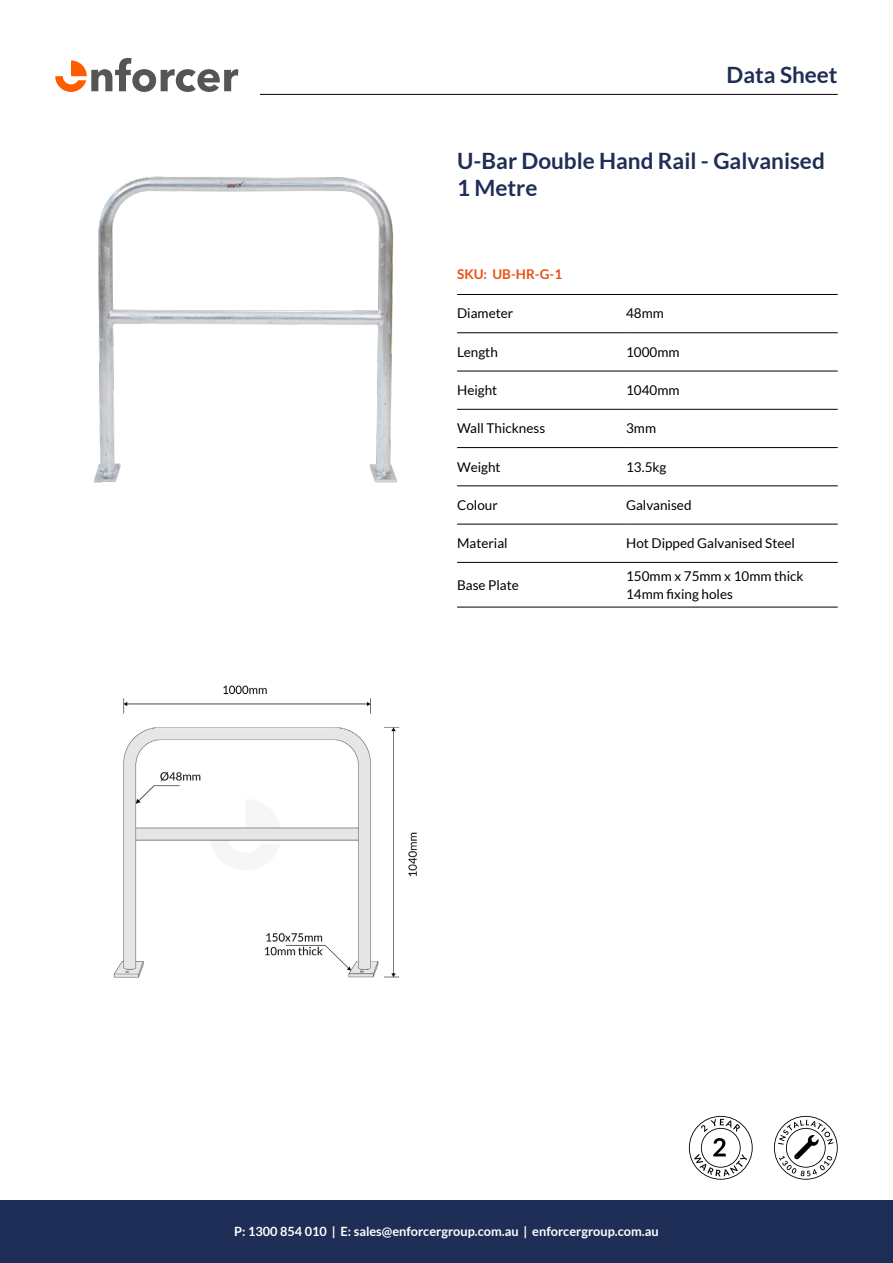
<style>
.page{position:relative;width:893px;height:1263px;background:#fff}
.page>*{position:absolute;margin:0;border:0;box-sizing:border-box;transform-origin:0 0}
.t1{font:700 22.5px/27px "Lato";color:#1f2e56}
.t2{font:13.5px/18px "Lato";color:#000}
.t3{font:700 13.5px "Lato";color:#e95114}
.t4{font:700 12.75px "Lato";color:#fff}
</style>
<div class="page">
<svg style="left:55px;top:58px;width:183px;height:34px"></svg>
<hr style="left:260px;top:94px;width:578px;height:1px;background:#000">
<div style="left:0;top:1200px;width:893px;height:63px;background:#1f2e56"></div>
<img style="left:94px;top:176px;width:303px;height:307px">
<img style="left:113px;top:685px;width:304px;height:293px">
<svg style="left:689px;top:1116px;width:64px;height:64px"></svg>
<svg style="left:774px;top:1116px;width:64px;height:64px"></svg>
<hr style="left:457px;top:607px;width:169px;height:1px;background:#000">
<hr style="left:626px;top:607px;width:212px;height:1px;background:#000">
<hr style="left:457px;top:294px;width:169px;height:1px;background:#000">
<hr style="left:626px;top:294px;width:212px;height:1px;background:#000">
<hr style="left:457px;top:332px;width:169px;height:1px;background:#000">
<hr style="left:626px;top:332px;width:212px;height:1px;background:#000">
<hr style="left:457px;top:371px;width:169px;height:1px;background:#000">
<hr style="left:626px;top:371px;width:212px;height:1px;background:#000">
<hr style="left:457px;top:409px;width:169px;height:1px;background:#000">
<hr style="left:626px;top:409px;width:212px;height:1px;background:#000">
<hr style="left:457px;top:447px;width:169px;height:1px;background:#000">
<hr style="left:626px;top:447px;width:212px;height:1px;background:#000">
<hr style="left:457px;top:486px;width:169px;height:1px;background:#000">
<hr style="left:626px;top:486px;width:212px;height:1px;background:#000">
<hr style="left:457px;top:524px;width:169px;height:1px;background:#000">
<hr style="left:626px;top:524px;width:212px;height:1px;background:#000">
<hr style="left:457px;top:562px;width:169px;height:1px;background:#000">
<hr style="left:626px;top:562px;width:212px;height:1px;background:#000">
<h1 class="t1" style="left:727px;top:61px;width:112px">Data Sheet</h1>
<h1 class="t1" style="left:457px;top:147px;width:369px">U-Bar Double Hand Rail - Galvanised<br>1 Metre</h1>
<p class="t3" style="left:457px;top:266px;width:107px">SKU: UB-HR-G-1</p>
<p class="t2" style="left:457px;top:304px;width:58px">Diameter</p>
<p class="t2" style="left:626px;top:304px;width:39px">48mm</p>
<p class="t2" style="left:457px;top:343px;width:42px">Length</p>
<p class="t2" style="left:626px;top:343px;width:55px">1000mm</p>
<p class="t2" style="left:457px;top:381px;width:42px">Height</p>
<p class="t2" style="left:626px;top:381px;width:55px">1040mm</p>
<p class="t2" style="left:457px;top:419px;width:90px">Wall Thickness</p>
<p class="t2" style="left:626px;top:419px;width:31px">3mm</p>
<p class="t2" style="left:457px;top:458px;width:45px">Weight</p>
<p class="t2" style="left:626px;top:458px;width:42px">13.5kg</p>
<p class="t2" style="left:457px;top:496px;width:42px">Colour</p>
<p class="t2" style="left:626px;top:496px;width:67px">Galvanised</p>
<p class="t2" style="left:457px;top:534px;width:52px">Material</p>
<p class="t2" style="left:626px;top:534px;width:170px">Hot Dipped Galvanised Steel</p>
<p class="t2" style="left:457px;top:576px;width:63px">Base Plate</p>
<p class="t2" style="left:626px;top:567px;width:179px">150mm x 75mm x 10mm thick<br>14mm fixing holes</p>
<p class="t4" style="left:234px;top:1224px;width:426px">P: 1300 854 010 | E: sales@enforcergroup.com.au | enforcergroup.com.au</p>
</div>
